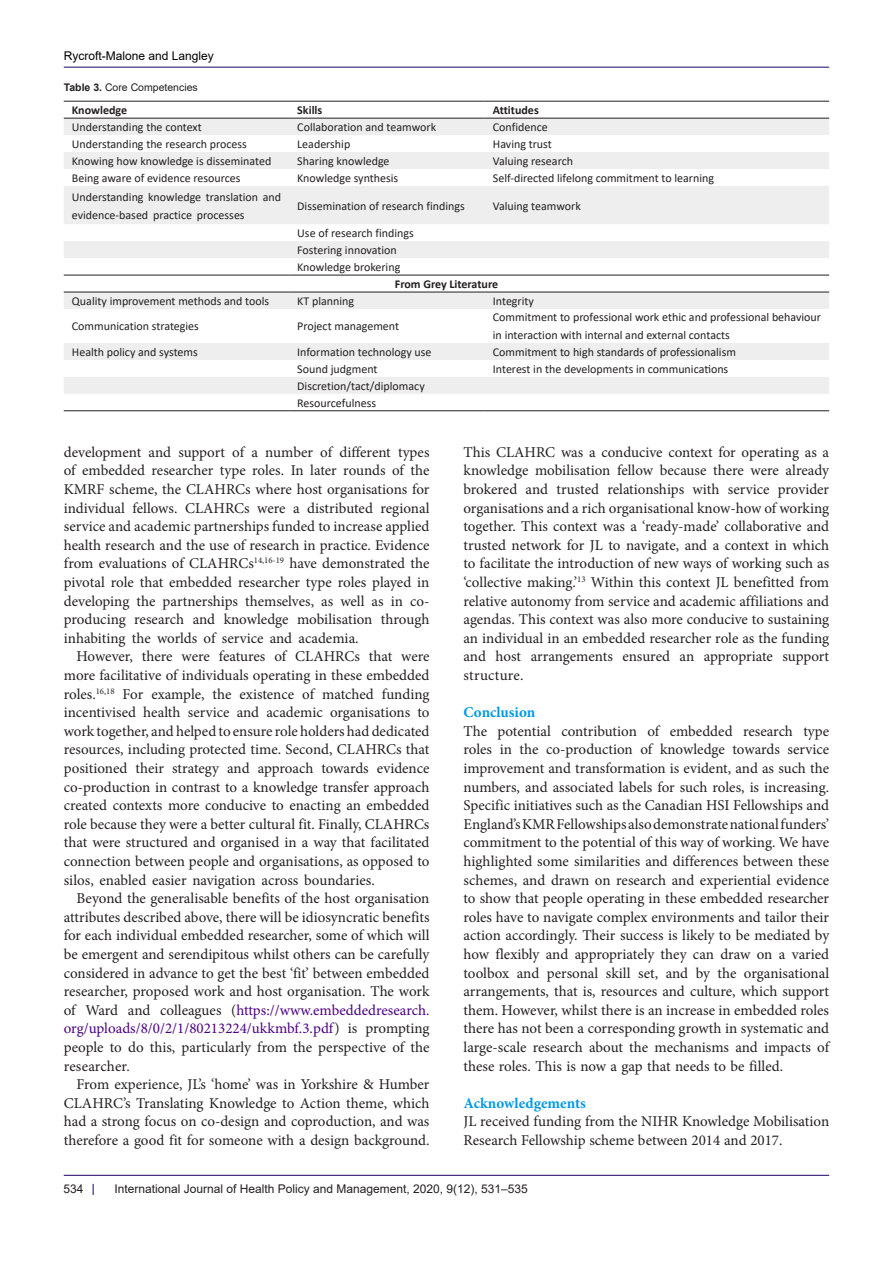
<style>
.page{position:relative;width:893px;height:1263px;background:#fff}
.page>*{position:absolute;margin:0;border:0;box-sizing:border-box;transform-origin:0 0}
.t1{font:15px/18.6px "Minion Pro";color:#231f20;text-align:justify}
.t2{font:700 15px "Minion Pro";color:#0099e5}
.t3{font:12px/18px "Calibri";color:#231f20}
.t4{font:12px "Arial";color:#231f20}
.t5{font:700 12px "Calibri";color:#231f20}
.t6{font:12px "Arial";color:#000001}
.t7{font:10.5px "Arial";color:#231f20}
.s1{font-weight:700}
.s2{color:#4b0082}
</style>
<div class="page">
<hr style="left:64px;top:1175px;width:765px;height:1px;background:#190066">
<hr style="left:64px;top:67px;width:765px;height:1px;background:#190066">
<svg style="left:64px;top:119px;width:765px;height:275px;fill:#eee"></svg>
<hr style="left:64px;top:101px;width:225px;height:1px;background:#231f20">
<hr style="left:289px;top:101px;width:196px;height:1px;background:#231f20">
<hr style="left:485px;top:101px;width:344px;height:1px;background:#231f20">
<hr style="left:64px;top:118px;width:225px;height:1px;background:#231f20">
<hr style="left:289px;top:118px;width:196px;height:1px;background:#231f20">
<hr style="left:485px;top:118px;width:344px;height:1px;background:#231f20">
<hr style="left:64px;top:275px;width:225px;height:1px;background:#231f20">
<hr style="left:289px;top:275px;width:196px;height:1px;background:#231f20">
<hr style="left:485px;top:275px;width:344px;height:1px;background:#231f20">
<hr style="left:64px;top:292px;width:225px;height:1px;background:#231f20">
<hr style="left:289px;top:292px;width:196px;height:1px;background:#231f20">
<hr style="left:485px;top:292px;width:344px;height:1px;background:#231f20">
<hr style="left:64px;top:410px;width:225px;height:1px;background:#231f20">
<hr style="left:289px;top:410px;width:196px;height:1px;background:#231f20">
<hr style="left:485px;top:410px;width:344px;height:1px;background:#231f20">
<p class="t6" style="left:64px;top:48px;width:152px">Rycroft-Malone and Langley</p>
<p class="t7" style="left:64px;top:80px;width:136px"><span class="s1">Table 3.</span> Core Competencies</p>
<p class="t5" style="left:72px;top:102px;width:57px">Knowledge</p>
<p class="t5" style="left:297px;top:102px;width:27px">Skills</p>
<p class="t5" style="left:493px;top:102px;width:47px">Attitudes</p>
<p class="t3" style="left:72px;top:118px;width:131px">Understanding the context</p>
<p class="t3" style="left:297px;top:118px;width:140px">Collaboration and teamwork</p>
<p class="t3" style="left:493px;top:118px;width:56px">Confidence</p>
<p class="t3" style="left:72px;top:135px;width:177px">Understanding the research process</p>
<p class="t3" style="left:297px;top:135px;width:55px">Leadership</p>
<p class="t3" style="left:493px;top:135px;width:60px">Having trust</p>
<p class="t3" style="left:72px;top:152px;width:201px">Knowing how knowledge is disseminated</p>
<p class="t3" style="left:297px;top:152px;width:94px">Sharing knowledge</p>
<p class="t3" style="left:493px;top:152px;width:82px">Valuing research</p>
<p class="t3" style="left:72px;top:169px;width:170px">Being aware of evidence resources</p>
<p class="t3" style="left:297px;top:169px;width:103px">Knowledge synthesis</p>
<p class="t3" style="left:493px;top:169px;width:223px">Self-directed lifelong commitment to learning</p>
<p class="t3" style="left:72px;top:187px;width:211px">Understanding knowledge translation and evidence-based practice processes</p>
<p class="t3" style="left:297px;top:196px;width:169px">Dissemination of research findings</p>
<p class="t3" style="left:493px;top:196px;width:89px">Valuing teamwork</p>
<p class="t3" style="left:297px;top:224px;width:118px">Use of research findings</p>
<p class="t3" style="left:297px;top:241px;width:101px">Fostering innovation</p>
<p class="t3" style="left:297px;top:258px;width:105px">Knowledge brokering</p>
<p class="t5" style="left:395px;top:276px;width:105px">From Grey Literature</p>
<p class="t3" style="left:72px;top:292px;width:199px">Quality improvement methods and tools</p>
<p class="t3" style="left:297px;top:292px;width:58px">KT planning</p>
<p class="t3" style="left:493px;top:292px;width:43px">Integrity</p>
<p class="t3" style="left:72px;top:317px;width:129px">Communication strategies</p>
<p class="t3" style="left:297px;top:317px;width:103px">Project management</p>
<p class="t3" style="left:493px;top:308px;width:330px">Commitment to professional work ethic and professional behaviour in interaction with internal and external contacts</p>
<p class="t3" style="left:72px;top:343px;width:127px">Health policy and systems</p>
<p class="t3" style="left:297px;top:343px;width:136px">Information technology use</p>
<p class="t3" style="left:493px;top:343px;width:245px">Commitment to high standards of professionalism</p>
<p class="t3" style="left:297px;top:360px;width:82px">Sound judgment</p>
<p class="t3" style="left:493px;top:360px;width:237px">Interest in the developments in communications</p>
<p class="t3" style="left:297px;top:377px;width:129px">Discretion/tact/diplomacy</p>
<p class="t3" style="left:297px;top:393px;width:80px">Resourcefulness</p>
<p class="t1" style="left:64px;top:443px;width:367px">development and support of a number of different types of embedded researcher type roles. In later rounds of the KMRF scheme, the CLAHRCs where host organisations for individual fellows. CLAHRCs were a distributed regional service and academic partnerships funded to increase applied health research and the use of research in practice. Evidence from evaluations of CLAHRCs<sup>14,16-19</sup> have demonstrated the pivotal role that embedded researcher type roles played in developing the partnerships themselves, as well as in co&shy;producing research and knowledge mobilisation through inhabiting the worlds of service and academia.</p>
<p class="t1" style="left:64px;top:647px;width:367px;text-indent:13px">However, there were features of CLAHRCs that were more facilitative of individuals operating in these embedded roles.<sup>16,18</sup> For example, the existence of matched funding incentivised health service and academic organisations to work together, and helped to ensure role holders had dedicated resources, including protected time. Second, CLAHRCs that positioned their strategy and approach towards evidence co-production in contrast to a knowledge transfer approach created contexts more conducive to enacting an embedded role because they were a better cultural fit. Finally, CLAHRCs that were structured and organised in a way that facilitated connection between people and organisations, as opposed to silos, enabled easier navigation across boundaries.</p>
<p class="t1" style="left:64px;top:889px;width:367px;text-indent:13px">Beyond the generalisable benefits of the host organisation attributes described above, there will be idiosyncratic benefits for each individual embedded researcher, some of which will be emergent and serendipitous whilst others can be carefully considered in advance to get the best ‘fit’ between embedded researcher, proposed work and host organisation. The work of Ward and colleagues (<span class="s2">https://www.embeddedresearch. org/uploads/8/0/2/1/80213224/ukkmbf.3.pdf</span>) is prompting people to do this, particularly from the perspective of the researcher.</p>
<p class="t1" style="left:64px;top:1075px;width:367px;text-indent:13px">From experience, JL’s ‘home’ was in Yorkshire &amp; Humber CLAHRC’s Translating Knowledge to Action theme, which had a strong focus on co-design and coproduction, and was therefore a good fit for someone with a design background.</p>
<p class="t1" style="left:463px;top:443px;width:367px">This CLAHRC was a conducive context for operating as a knowledge mobilisation fellow because there were already brokered and trusted relationships with service provider organisations and a rich organisational know-how of working together. This context was a ‘ready-made’ collaborative and trusted network for JL to navigate, and a context in which to facilitate the introduction of new ways of working such as ‘collective making.’<sup>13</sup> Within this context JL benefitted from relative autonomy from service and academic affiliations and agendas. This context was also more conducive to sustaining an individual in an embedded researcher role as the funding and host arrangements ensured an appropriate support structure.</p>
<p class="t2" style="left:463px;top:702px;width:73px">Conclusion</p>
<p class="t1" style="left:463px;top:722px;width:367px">The potential contribution of embedded research type roles in the co-production of knowledge towards service improvement and transformation is evident, and as such the numbers, and associated labels for such roles, is increasing.<br>Specific initiatives such as the Canadian HSI Fellowships and England’s KMR Fellowships also demonstrate national funders’ commitment to the potential of this way of working. We have highlighted some similarities and differences between these schemes, and drawn on research and experiential evidence to show that people operating in these embedded researcher roles have to navigate complex environments and tailor their action accordingly. Their success is likely to be mediated by how flexibly and appropriately they can draw on a varied toolbox and personal skill set, and by the organisational arrangements, that is, resources and culture, which support them. However, whilst there is an increase in embedded roles there has not been a corresponding growth in systematic and large-scale research about the mechanisms and impacts of these roles. This is now a gap that needs to be filled.</p>
<p class="t2" style="left:463px;top:1092px;width:124px">Acknowledgements</p>
<p class="t1" style="left:463px;top:1112px;width:367px">JL received funding from the NIHR Knowledge Mobilisation<br>Research Fellowship scheme between 2014 and 2017.</p>
<p class="t4" style="left:64px;top:1180px;width:22px">534</p>
<p class="t4" style="left:114px;top:1180px;width:415px">International Journal of Health Policy and Management, 2020, 9(12), 531–535</p>
</div>
